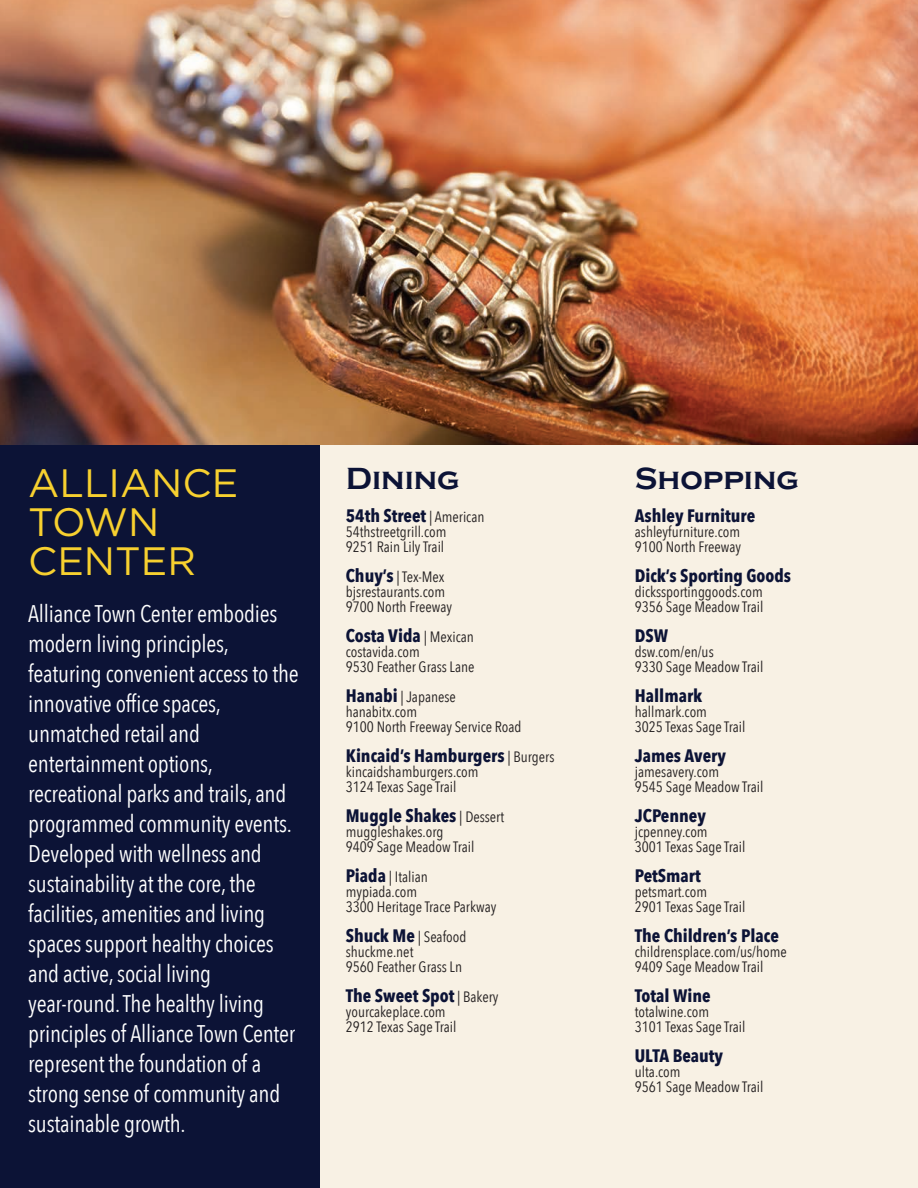
<style>
.page{position:relative;width:918px;height:1188px;background:#f8f1e4}
.page>*{position:absolute;margin:0;border:0;box-sizing:border-box;transform-origin:0 0}
.t1{font:39.6px/39px "Gotham";color:#f7d02f}
.t2{font:700 31.5px "Copperplate Gothic";color:#0c1336}
.t3{font:24px/30px "Avenir Next Condensed";letter-spacing:-.01em;color:#fff}
.t4{font:700 18px "Avenir Next Condensed";color:#0c1336}
.t5{font:15px/15px "Avenir Next Condensed";color:#231f20}
.s1{font-weight:400;font-size:15px;color:#231f20}
.s2{font-weight:700;font-size:18px;color:#0c1336}
</style>
<div class="page">
<div style="left:0;top:443px;width:320px;height:745px;background:#0c1336"></div>
<img style="left:0;top:0;width:918px;height:444px">
<p class="t1" style="left:28px;top:462px;width:212px">ALLIANCE<br>TOWN<br>CENTER</p>
<p class="t3" style="left:28px;top:597px;width:272px">Alliance Town Center embodies modern living principles, featuring convenient access to the innovative office spaces, unmatched retail and entertainment options, recreational parks and trails, and programmed community events.<br>Developed with wellness and sustainability at the core, the facilities, amenities and living spaces support healthy choices and active, social living year-round. The healthy living principles of Alliance Town Center represent the foundation of a strong sense of community and sustainable growth.</p>
<p class="t2" style="left:346px;top:461px;width:116px">Dining</p>
<p class="t4" style="left:346px;top:504px;width:140px">54th Street <span class="s1">| American</span></p>
<p class="t5" style="left:346px;top:523px;width:102px">54thstreetgrill.com<br>9251 Rain Lily Trail</p>
<p class="t5" style="left:346px;top:568px;width:108px"><span class="s2">Chuy’s</span> | Tex-Mex bjsrestaurants.com<br>9700 North Freeway</p>
<p class="t4" style="left:346px;top:624px;width:130px">Costa Vida <span class="s1">| Mexican</span></p>
<p class="t5" style="left:346px;top:643px;width:130px">costavida.com<br>9530 Feather Grass Lane</p>
<p class="t5" style="left:346px;top:688px;width:177px"><span class="s2">Hanabi</span> | Japanese hanabitx.com<br>9100 North Freeway Service Road</p>
<p class="t4" style="left:346px;top:744px;width:210px">Kincaid’s Hamburgers <span class="s1">| Burgers</span></p>
<p class="t5" style="left:346px;top:763px;width:134px">kincaidshamburgers.com<br>3124 Texas Sage Trail</p>
<p class="t4" style="left:346px;top:804px;width:160px">Muggle Shakes <span class="s1">| Dessert</span></p>
<p class="t5" style="left:346px;top:823px;width:130px">muggleshakes.org<br>9409 Sage Meadow Trail</p>
<p class="t5" style="left:346px;top:868px;width:152px"><span class="s2">Piada</span> | Italian mypiada.com<br>3300 Heritage Trace Parkway</p>
<p class="t5" style="left:346px;top:928px;width:122px"><span class="s2">Shuck Me</span> | Seafood shuckme.net<br>9560 Feather Grass Ln</p>
<p class="t4" style="left:346px;top:984px;width:154px">The Sweet Spot <span class="s1">| Bakery</span></p>
<p class="t5" style="left:346px;top:1003px;width:112px">yourcakeplace.com<br>2912 Texas Sage Trail</p>
<p class="t2" style="left:635px;top:461px;width:166px">Shopping</p>
<p class="t4" style="left:635px;top:504px;width:122px">Ashley Furniture</p>
<p class="t5" style="left:635px;top:523px;width:108px">ashleyfurniture.com<br>9100 North Freeway</p>
<p class="t4" style="left:635px;top:564px;width:158px">Dick’s Sporting Goods</p>
<p class="t5" style="left:635px;top:583px;width:130px">dickssportinggoods.com<br>9356 Sage Meadow Trail</p>
<p class="t4" style="left:635px;top:624px;width:35px">DSW</p>
<p class="t5" style="left:635px;top:643px;width:130px">dsw.com/en/us<br>9330 Sage Meadow Trail</p>
<p class="t4" style="left:635px;top:684px;width:69px">Hallmark</p>
<p class="t5" style="left:635px;top:703px;width:112px">hallmark.com<br>3025 Texas Sage Trail</p>
<p class="t4" style="left:635px;top:744px;width:93px">James Avery</p>
<p class="t5" style="left:635px;top:763px;width:130px">jamesavery.com<br>9545 Sage Meadow Trail</p>
<p class="t4" style="left:635px;top:804px;width:73px">JCPenney</p>
<p class="t5" style="left:635px;top:823px;width:112px">jcpenney.com<br>3001 Texas Sage Trail</p>
<p class="t4" style="left:635px;top:864px;width:67px">PetSmart</p>
<p class="t5" style="left:635px;top:883px;width:112px">petsmart.com<br>2901 Texas Sage Trail</p>
<p class="t4" style="left:635px;top:924px;width:146px">The Children’s Place</p>
<p class="t5" style="left:635px;top:943px;width:153px">childrensplace.com/us/home<br>9409 Sage Meadow Trail</p>
<p class="t4" style="left:635px;top:984px;width:77px">Total Wine</p>
<p class="t5" style="left:635px;top:1003px;width:112px">totalwine.com<br>3101 Texas Sage Trail</p>
<p class="t4" style="left:635px;top:1044px;width:90px">ULTA Beauty</p>
<p class="t5" style="left:635px;top:1063px;width:130px">ulta.com<br>9561 Sage Meadow Trail</p>
</div>
